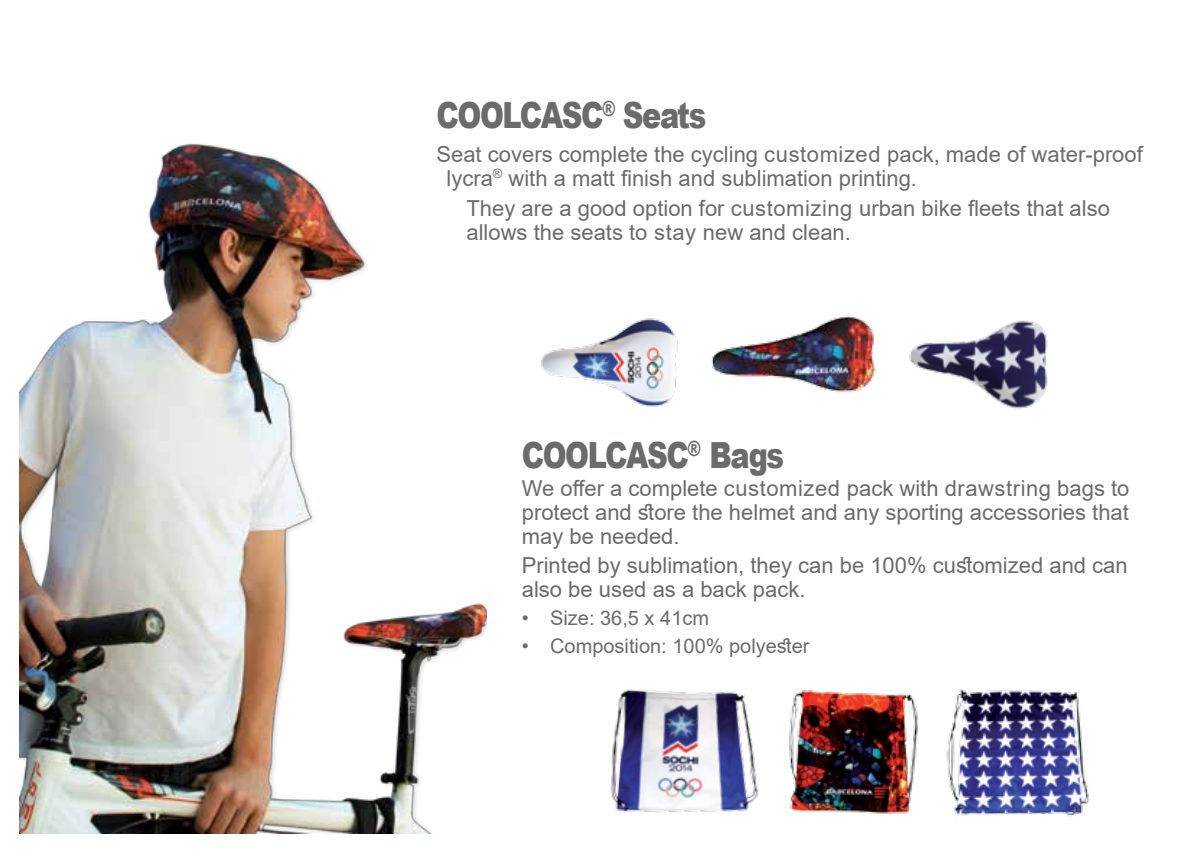
<style>
.page{position:relative;width:1191px;height:851px;background:#fff}
.page>*{position:absolute;margin:0;border:0;box-sizing:border-box;transform-origin:0 0}
.t1{font:900 36px "Arial";letter-spacing:-.05em;color:#6a6b6b;scale:.8 1}
.t2{font:22px/24px "Arial";color:#6a6b6b}
.t3{font:20px "Arial";color:#6a6b6b}
</style>
<div class="page">
<img style="left:541px;top:318px;width:137px;height:89px">
<img style="left:913px;top:320px;width:135px;height:89px">
<img style="left:803px;top:690px;width:102px;height:124px">
<img style="left:20px;top:143px;width:467px;height:690px">
<img style="left:905px;top:689px;width:184px;height:128px">
<img style="left:610px;top:689px;width:193px;height:124px">
<img style="left:711px;top:315px;width:202px;height:78px">
<h1 class="t1" style="left:436px;top:89px;width:339px">COOLCASC<sup>®</sup> Seats</h1>
<p class="t2" style="left:446px;top:142px;width:698px;text-indent:-10px">Seat covers complete the cycling customized pack, made of water-proof lycra<sup>®</sup> with a matt finish and sublimation printing.</p>
<p class="t2" style="left:466px;top:195px;width:645px">They are a good option for customizing urban bike fleets that also allows the seats to stay new and clean.</p>
<h1 class="t1" style="left:522px;top:429px;width:329px">COOLCASC<sup>®</sup> Bags</h1>
<p class="t2" style="left:522px;top:475px;width:609px;text-align:justify">We offer a complete customized pack with drawstring bags to protect and store the helmet and any sporting accessories that may be needed.</p>
<p class="t2" style="left:522px;top:553px;width:607px">Printed by sublimation, they can be 100% customized and can also be used as a back pack.</p>
<p class="t3" style="left:522px;top:604px;width:189px">• Size: 36,5 x 41cm</p>
<p class="t3" style="left:522px;top:631px;width:289px">• Composition: 100% polyester</p>
</div>
